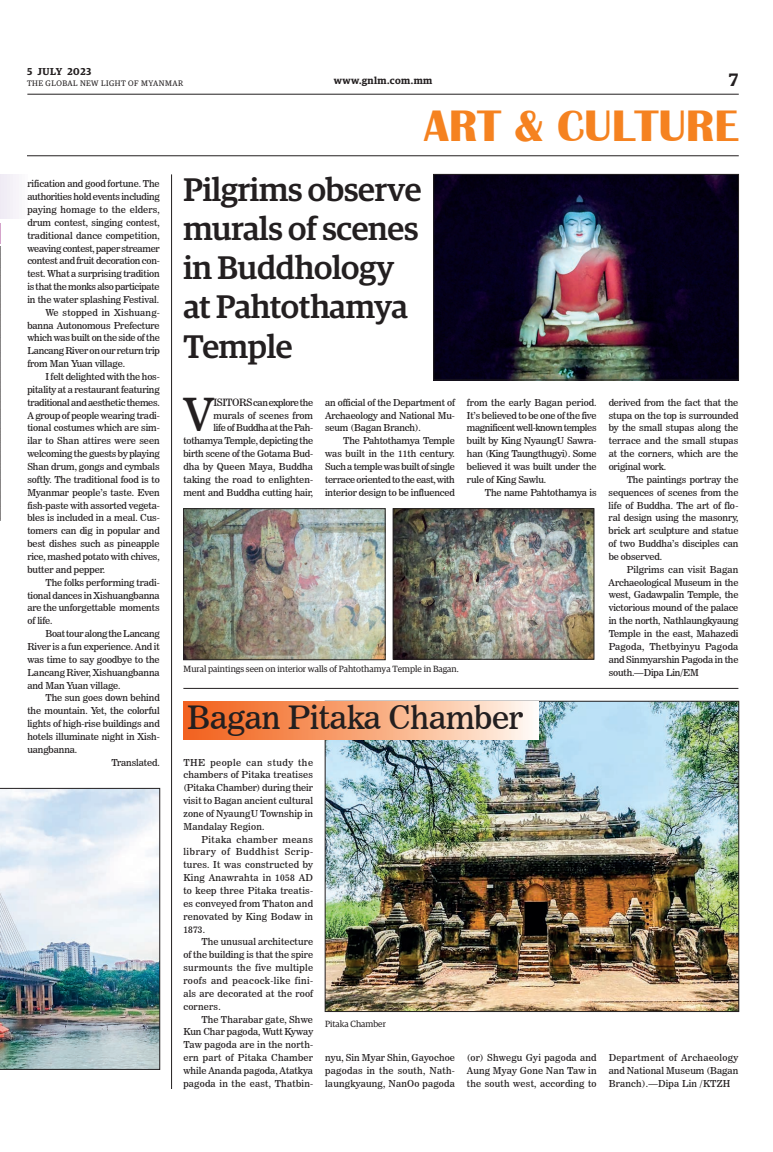
<style>
.page{position:relative;width:773px;height:1152px;background:#fff}
.page>*{position:absolute;margin:0;border:0;box-sizing:border-box;transform-origin:0 0}
.t1{font:700 45.4px "Britannic";color:#f58220}
._1st_Drop{font:45.3px "News 706 BT Roman C";color:#231f20}
._3_Clm_Head{font:500 32.7px/39.3px "Guardian Egyp";letter-spacing:-.01em;color:#231f20}
._5_Clm_Head{font:32px "News 706 BT Roman C";letter-spacing:-.01em;color:#231f20}
.t2{font:600 18px "Guardian Egyp";color:#231f20}
.t3{font:600 10px "Guardian Egyp";letter-spacing:.045em;color:#231f20}
._2nd_Body{font:9.5px/12.9px "News 706 BT Roman C";letter-spacing:-.01em;color:#231f20;text-align:justify}
._1st_Drop-2{font:9.5px/12.9px "News 706 BT Roman C";letter-spacing:-.015em;color:#231f20;text-align:right}
.Normal_Para{font:9.5px/12.9px "News 706 BT Roman C";letter-spacing:.01em;color:#231f20;text-align:justify}
.t4{font:9px "Guardian Egyp";color:#231f20}
.t5{font:8px "Guardian Egyp";letter-spacing:.06em;color:#231f20}
.s1{font-size:10px}
</style>
<div class="page">
<hr style="left:27px;top:94px;width:711px;height:1px;background:#231f20">
<hr style="left:27px;top:156px;width:711px;height:1px;background:#231f20">
<hr style="left:171px;top:174px;width:1px;height:915px;background:#231f20">
<svg style="left:0;top:246px;width:1px;height:274px"></svg>
<div style="left:0;top:175px;width:27px;height:44px;background:#f6f3f9"></div>
<img style="left:0;top:788px;width:160px;height:282px">
<img style="left:327px;top:703px;width:409px;height:307px">
<img style="left:435px;top:176px;width:301px;height:202px">
<div style="left:433px;top:174px;width:305px;height:206px;border:1px solid #231f20"></div>
<img style="left:185px;top:511px;width:198px;height:147px">
<div style="left:183px;top:509px;width:202px;height:151px;border:1px solid #231f20"></div>
<img style="left:395px;top:511px;width:197px;height:146px">
<div style="left:393px;top:509px;width:201px;height:150px;border:1px solid #231f20"></div>
<hr style="left:183px;top:688px;width:555px;height:1px;background:#231f20">
<svg style="left:184px;top:701px;width:354px;height:38px;background:#f8a87c"></svg>
<p class="t3" style="left:27px;top:64px;width:66px">5 JULY 2023</p>
<p class="t5" style="left:27px;top:78px;width:158px">THE GLOBAL NEW LIGHT OF MYANMAR</p>
<p class="t3" style="left:334px;top:73px;width:100px">www.gnlm.com.mm</p>
<h3 class="t2" style="left:729px;top:67px;width:11px">7</h3>
<h1 class="t1" style="left:424px;top:100px;width:316px">ART &amp; CULTURE</h1>
<p class="_2nd_Body" style="left:27px;top:177px;width:134px">rification and good fortune. The authorities hold events including paying homage to the elders, drum contest, singing contest, traditional dance competition, weaving contest, paper streamer contest and fruit decoration con&shy;test. What a surprising tradition is that the monks also participate in the water splashing Festival.</p>
<p class="_2nd_Body" style="left:27px;top:306px;width:134px;text-indent:18px">We stopped in Xishuang&shy;banna Autonomous Prefecture which was built on the side of the Lancang River on our return trip from Man Yuan village.</p>
<p class="_2nd_Body" style="left:27px;top:370px;width:134px;text-indent:18px">I felt delighted with the hos&shy;pitality at a restaurant featuring traditional and aesthetic themes.<br>A group of people wearing tradi&shy;tional costumes which are sim&shy;ilar to Shan attires were seen welcoming the guests by playing Shan drum, gongs and cymbals softly. The traditional food is to Myanmar people’s taste. Even fish-paste with assorted vegeta&shy;bles is included in a meal. Cus&shy;tomers can dig in popular and best dishes such as pineapple rice, mashed potato with chives, butter and pepper.</p>
<p class="_2nd_Body" style="left:27px;top:576px;width:134px;text-indent:18px">The folks performing tradi&shy;tional dances in Xishuangbanna are the unforgettable moments of life.</p>
<p class="_2nd_Body" style="left:27px;top:627px;width:134px;text-indent:18px">Boat tour along the Lancang River is a fun experience. And it was time to say goodbye to the Lancang River, Xishuangbanna and Man Yuan village.</p>
<p class="_2nd_Body" style="left:27px;top:692px;width:134px;text-indent:18px">The sun goes down behind the mountain. Yet, the colorful lights of high-rise buildings and hotels illuminate night in Xish&shy;uangbanna.</p>
<p class="_2nd_Body" style="left:112px;top:756px;width:50px">Translated.</p>
<p class="_3_Clm_Head" style="left:183px;top:167px;width:240px">Pilgrims observe murals of scenes in Buddhology at Pahtothamya<br>Temple</p>
<p class="_1st_Drop-2" style="left:183px;top:396px;width:131px"><span class="s1">ISITORS</span> can explore the murals of scenes from<br>life of Buddha at the Pah&shy;tothamya Temple, depicting the birth scene of the Gotama Bud&shy;dha by Queen Maya, Buddha taking the road to enlighten&shy;ment and Buddha cutting hair,</p>
<p class="_1st_Drop-2" style="left:325px;top:396px;width:131px;text-align:justify">an official of the Department of Archaeology and National Mu&shy;seum (Bagan Branch).</p>
<p class="_1st_Drop" style="left:184px;top:388px;width:32px">V</p>
<p class="_2nd_Body" style="left:325px;top:434px;width:131px;text-indent:18px">The Pahtothamya Temple was built in the 11th century.<br>Such a temple was built of single terrace oriented to the east, with interior design to be influenced</p>
<p class="_2nd_Body" style="left:467px;top:396px;width:131px">from the early Bagan period.<br>It’s believed to be one of the five magnificent well-known temples built by King NyaungU Sawra&shy;han (King Taungthugyi). Some believed it was built under the rule of King Sawlu.</p>
<p class="_2nd_Body" style="left:485px;top:486px;width:113px">The name Pahtothamya is</p>
<p class="t4" style="left:184px;top:663px;width:276px">Mural paintings seen on interior walls of Pahtothamya Temple in Bagan.</p>
<p class="_5_Clm_Head" style="left:187px;top:698px;width:337px">Bagan Pitaka Chamber</p>
<p class="_2nd_Body" style="left:608px;top:396px;width:131px">derived from the fact that the stupa on the top is surrounded by the small stupas along the terrace and the small stupas at the corners, which are the original work.</p>
<p class="_2nd_Body" style="left:608px;top:473px;width:131px;text-indent:18px">The paintings portray the sequences of scenes from the life of Buddha. The art of flo&shy;ral design using the masonry, brick art sculpture and statue of two Buddha’s disciples can be observed.</p>
<p class="_2nd_Body" style="left:608px;top:563px;width:131px;text-indent:18px">Pilgrims can visit Bagan Archaeological Museum in the west, Gadawpalin Temple, the victorious mound of the palace in the north, Nathlaungkyaung Temple in the east, Mahazedi Pagoda, Thetbyinyu Pagoda and Sinmyarshin Pagoda in the south.—Dipa Lin/EM</p>
<p class="Normal_Para" style="left:183px;top:756px;width:131px">THE people can study the chambers of Pitaka treatises (Pitaka Chamber) during their visit to Bagan ancient cultural zone of NyaungU Township in Mandalay Region.</p>
<p class="_2nd_Body" style="left:183px;top:833px;width:131px;text-indent:18px">Pitaka chamber means library of Buddhist Scrip&shy;tures. It was constructed by King Anawrahta in 1058 AD to keep three Pitaka treatis&shy;es conveyed from Thaton and renovated by King Bodaw in 1873.</p>
<p class="_2nd_Body" style="left:183px;top:936px;width:131px;text-indent:18px">The unusual architecture of the building is that the spire surmounts the five multiple roofs and peacock-like fini&shy;als are decorated at the roof corners.</p>
<p class="_2nd_Body" style="left:183px;top:1013px;width:131px;text-indent:18px">The Tharabar gate, Shwe Kun Char pagoda, Wutt Kyway Taw pagoda are in the north&shy;ern part of Pitaka Chamber while Ananda pagoda, Atatkya pagoda in the east, Thatbin-</p>
<p class="t4" style="left:325px;top:1018px;width:62px">Pitaka Chamber</p>
<p class="_2nd_Body" style="left:325px;top:1051px;width:131px">nyu, Sin Myar Shin, Gayochoe pagodas in the south, Nath&shy;laungkyaung, NanOo pagoda</p>
<p class="_2nd_Body" style="left:467px;top:1051px;width:131px">(or) Shwegu Gyi pagoda and Aung Myay Gone Nan Taw in the south west, according to</p>
<p class="_2nd_Body" style="left:608px;top:1051px;width:131px">Department of Archaeology and National Museum (Bagan Branch).—Dipa Lin /KTZH</p>
</div>
